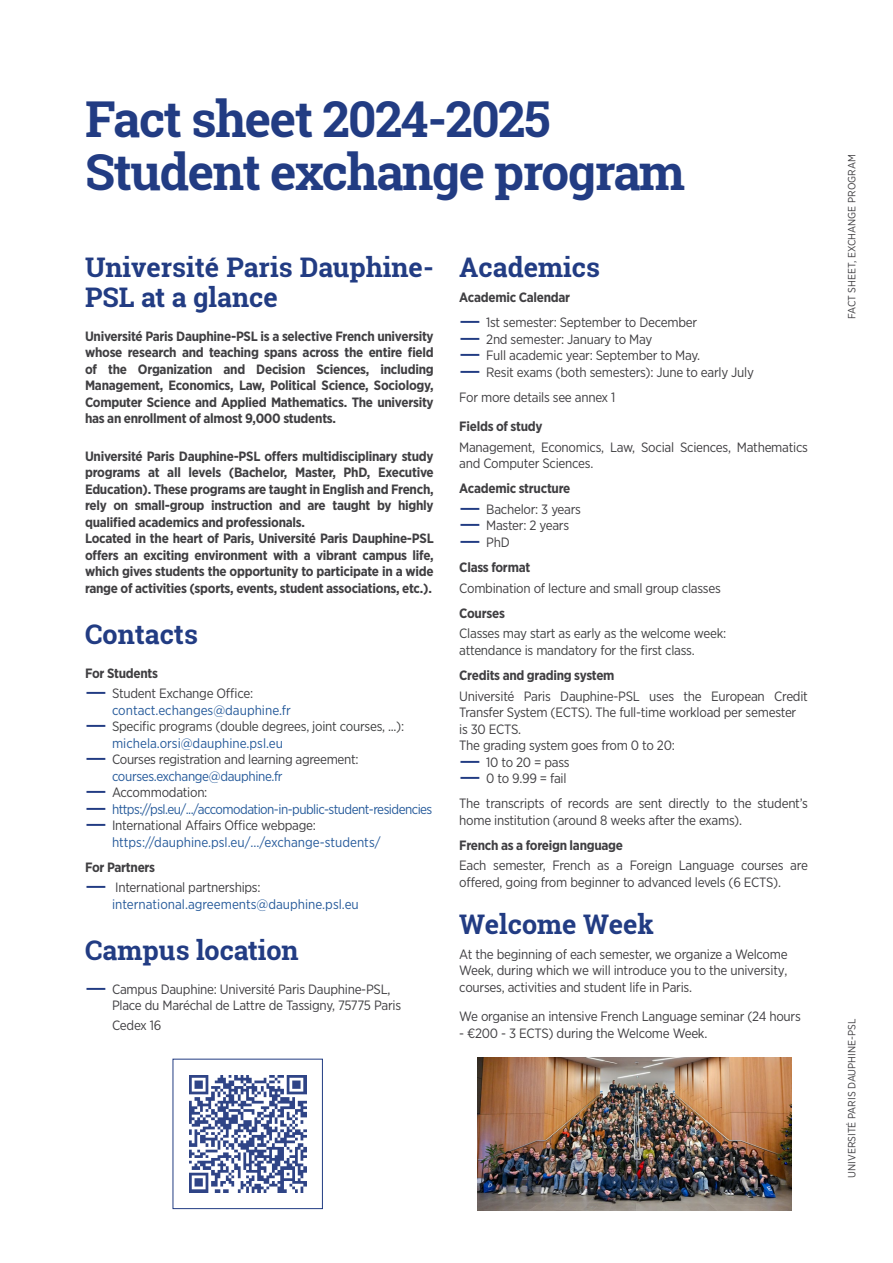
<style>
.page{position:relative;width:893px;height:1263px;background:#fff}
.page>*{position:absolute;margin:0;border:0;box-sizing:border-box;transform-origin:0 0}
.t1{font:700 49.5px/52.5px "Roboto Slab";letter-spacing:-.03em;color:#223c83}
.t2{font:700 27px/30px "Roboto Slab";color:#223c83}
.t3{font:13.5px/16.5px "Gotham Narrow";letter-spacing:-.02em;color:#403f42}
.t4{font:700 13.5px/16.5px "Gotham Narrow";letter-spacing:-.02em;color:#403f42}
.t5{font:13.5px/16.5px "Gotham Narrow";letter-spacing:-.02em;color:#404142}
.t6{font:13.5px/16.2px "Gotham Narrow";color:#275b9b}
.t7{font:13.5px/16.5px "Gotham Narrow";letter-spacing:-.02em;color:#275b9b}
.t8{font:13.5px "Gotham Narrow";letter-spacing:-.04em;color:#275b9b}
.t9{font:10.5px "Gotham Narrow";color:#403f42}
.s1{font-size:27px;color:#223c83}
.s2{color:#403f42}
.s3{color:#275b9b}
.s4{font-weight:400;font-size:27px;color:#223c83}
.s5{font-weight:400}
</style>
<div class="page">
<img style="left:189px;top:1075px;width:117px;height:117px">
<div style="left:173px;top:1059px;width:150px;height:150px;border:1px solid #223c83"></div>
<img style="left:478px;top:1057px;width:313px;height:154px">
<h1 class="t1" style="left:85px;top:92px;width:602px">Fact sheet 2024-2025<br>Student exchange program</h1>
<h2 class="t2" style="left:85px;top:252px;width:350px">Université Paris Dauphine-<br>PSL at a glance</h2>
<p class="t4" style="left:85px;top:327px;width:350px;text-align:justify">Université Paris Dauphine-PSL is a selective French university whose research and teaching spans across the entire field of the Organization and Decision Sciences, including Management, Economics, Law, Political Science, Sociology, Computer Science and Applied Mathematics. The university has an enrollment of almost 9,000 students.</p>
<p class="t4" style="left:85px;top:448px;width:350px">Université Paris Dauphine-PSL offers multidisciplinary study programs at all levels (Bachelor, Master, PhD, Executive Education). These programs are taught in English and French, rely on small-group instruction and are taught by highly qualified academics and professionals.<br>Located in the heart of Paris, Université Paris Dauphine-PSL offers an exciting environment with a vibrant campus life, which gives students the opportunity to participate in a wide range of activities (sports, events, student associations, etc.).</p>
<h2 class="t2" style="left:85px;top:619px;width:114px">Contacts</h2>
<p class="t4" style="left:85px;top:664px;width:75px">For Students</p>
<p class="t6" style="left:112px;top:685px;width:180px;text-indent:-27px"><span class="s1">—</span> <span class="s2">Student Exchange Office: </span>contact.echanges@dauphine.fr</p>
<p class="t5" style="left:112px;top:718px;width:294px;text-indent:-27px"><span class="s1">—</span> Specific programs (double degrees, joint courses, ...): <span class="s3">michela.orsi@dauphine.psl.eu</span></p>
<p class="t3" style="left:112px;top:751px;width:248px;text-indent:-27px"><span class="s1">—</span> Courses registration and learning agreement: <span class="s3">courses.exchange@dauphine.fr</span></p>
<p class="t3" style="left:85px;top:784px;width:124px"><span class="s1">—</span> Accommodation:</p>
<p class="t8" style="left:85px;top:800px;width:349px"><span class="s1">—</span> https://psl.eu/.../accomodation-in-public-student-residencies</p>
<p class="t7" style="left:112px;top:817px;width:270px;text-indent:-27px"><span class="s1">—</span> <span class="s2">International Affairs Office webpage: </span>https://dauphine.psl.eu/.../exchange-students/</p>
<p class="t4" style="left:85px;top:858px;width:72px">For Partners</p>
<p class="t6" style="left:112px;top:879px;width:248px;text-indent:-27px"><span class="s1">—</span> <span class="s2">International partnerships: </span>international.agreements@dauphine.psl.eu</p>
<h2 class="t2" style="left:85px;top:935px;width:215px">Campus location</h2>
<p class="t3" style="left:112px;top:980px;width:291px;text-indent:-27px"><span class="s1">—</span> Campus Dauphine: Université Paris Dauphine-PSL,<br>Place du Maréchal de Lattre de Tassigny, 75775 Paris</p>
<p class="t3" style="left:112px;top:1016px;width:51px">Cedex 16</p>
<h2 class="t2" style="left:459px;top:252px;width:142px">Academics</h2>
<p class="t4" style="left:459px;top:289px;width:113px">Academic Calendar</p>
<p class="t3" style="left:459px;top:314px;width:239px"><span class="s1">—</span> 1st semester: September to December</p>
<p class="t3" style="left:459px;top:330px;width:195px"><span class="s1">—</span> 2nd semester: January to May</p>
<p class="t3" style="left:459px;top:347px;width:242px"><span class="s1">—</span> Full academic year: September to May.</p>
<p class="t3" style="left:459px;top:359px;width:296px;line-height:25px"><span class="s1">—</span> Resit exams (both semesters): June to early July<br>For more details see annex 1</p>
<p class="t4" style="left:459px;top:418px;width:85px">Fields of study</p>
<p class="t3" style="left:459px;top:438px;width:350px">Management, Economics, Law, Social Sciences, Mathematics and Computer Sciences.</p>
<p class="t4" style="left:459px;top:480px;width:113px">Academic structure</p>
<p class="t3" style="left:459px;top:501px;width:123px"><span class="s1">—</span> Bachelor: 3 years</p>
<p class="t3" style="left:459px;top:517px;width:111px"><span class="s1">—</span> Master: 2 years</p>
<p class="t4" style="left:459px;top:529px;width:72px;line-height:25px"><span class="s4">—</span> <span class="s5">PhD<br></span>Class format</p>
<p class="t3" style="left:459px;top:579px;width:263px">Combination of lecture and small group classes</p>
<p class="t4" style="left:459px;top:604px;width:47px">Courses</p>
<p class="t5" style="left:459px;top:625px;width:268px">Classes may start as early as the welcome week: attendance is mandatory for the first class.</p>
<p class="t4" style="left:459px;top:667px;width:157px">Credits and grading system</p>
<p class="t3" style="left:459px;top:687px;width:350px">Université Paris Dauphine-PSL uses the European Credit Transfer System (ECTS). The full-time workload per semester is 30 ECTS.<br>The grading system goes from 0 to 20:</p>
<p class="t3" style="left:459px;top:753px;width:112px"><span class="s1">—</span> 10 to 20 = pass</p>
<p class="t3" style="left:459px;top:766px;width:350px;line-height:25px"><span class="s1">—</span> 0 to 9.99 = fail<br>The transcripts of records are sent directly to the student’s</p>
<p class="t3" style="left:459px;top:811px;width:284px">home institution (around 8 weeks after the exams).</p>
<p class="t4" style="left:459px;top:836px;width:165px">French as a foreign language</p>
<p class="t3" style="left:459px;top:857px;width:350px">Each semester, French as a Foreign Language courses are offered, going from beginner to advanced levels (6 ECTS).</p>
<h2 class="t2" style="left:459px;top:909px;width:196px">Welcome Week</h2>
<p class="t3" style="left:459px;top:946px;width:330px;text-align:justify">At the beginning of each semester, we organize a Welcome Week, during which we will introduce you to the university, courses, activities and student life in Paris.</p>
<p class="t3" style="left:459px;top:1008px;width:343px">We organise an intensive French Language seminar (24 hours</p>
<p class="t3" style="left:459px;top:1024px;width:250px">- €200 - 3 ECTS) during the Welcome Week.</p>
<p class="t9" style="left:845px;top:319px;width:166px;rotate:-90deg">FACT SHEET, EXCHANGE PROGRAM</p>
<p class="t9" style="left:845px;top:1178px;width:160px;rotate:-90deg">UNIVERSITÉ PARIS DAUPHINE-PSL</p>
</div>
